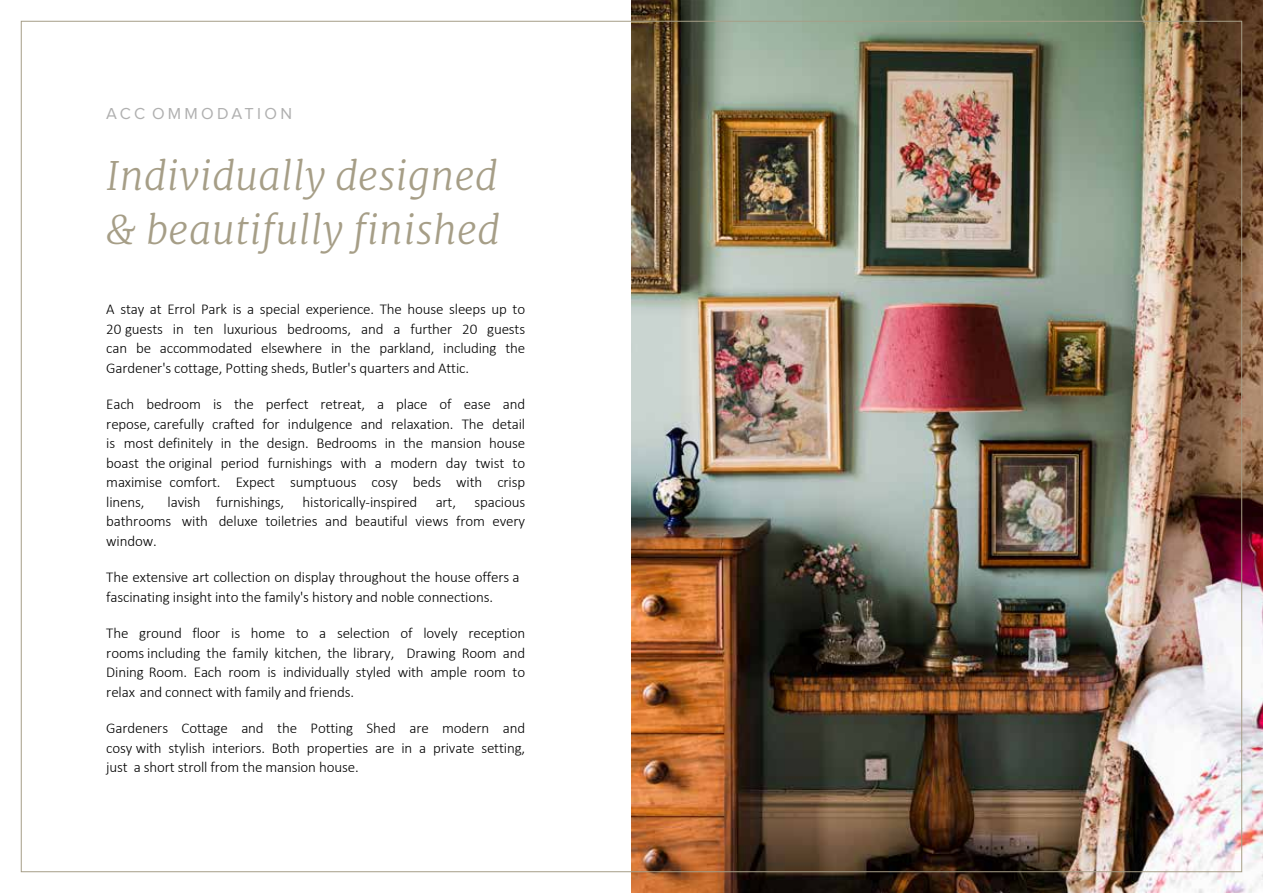
<style>
.page{position:relative;width:1263px;height:893px;background:#fff}
.page>*{position:absolute;margin:0;border:0;box-sizing:border-box;transform-origin:0 0}
.t1{font:italic 300 39px/54px "Merriweather";letter-spacing:.01em;color:#a69e87}
.t2{font:16.5px "Proxima Nova";letter-spacing:.2em;color:#b0b0b0}
.t3{font:300 15px/19.5px "Calibri";letter-spacing:-.01em;color:#000;text-align:justify}
</style>
<div class="page">
<img style="left:631px;top:0;width:632px;height:893px">
<p class="t2" style="left:106px;top:106px;width:187px">ACC OMMODATION</p>
<h1 class="t1" style="left:106px;top:150px;width:395px">Individually designed &amp; beautifully finished</h1>
<p class="t3" style="left:106px;top:299px;width:420px">A stay at Errol Park is a special experience. The house sleeps up to 20 guests in ten luxurious bedrooms, and a further 20 guests can be accommodated elsewhere in the parkland, including the Gardener's cottage, Potting sheds, Butler's quarters and Attic.</p>
<p class="t3" style="left:106px;top:394px;width:420px">Each bedroom is the perfect retreat, a place of ease and repose, carefully crafted for indulgence and relaxation. The detail is most definitely in the design. Bedrooms in the mansion house boast the original period furnishings with a modern day twist to maximise comfort. Expect sumptuous cosy beds with crisp linens,</p>
<p class="t3" style="left:106px;top:492px;width:420px;text-indent:61px">lavish furnishings, historically-inspired art, spacious bathrooms with deluxe toiletries and beautiful views from every window.</p>
<p class="t3" style="left:106px;top:567px;width:415px">The extensive art collection on display throughout the house offers a fascinating insight into the family's history and noble connections.</p>
<p class="t3" style="left:106px;top:623px;width:420px">The ground floor is home to a selection of lovely reception rooms including the family kitchen, the library, Drawing Room and Dining Room. Each room is individually styled with ample room to relax and connect with family and friends.</p>
<p class="t3" style="left:106px;top:718px;width:420px">Gardeners Cottage and the Potting Shed are modern and cosy with stylish interiors. Both properties are in a private setting, just a short stroll from the mansion house.</p>
</div>
